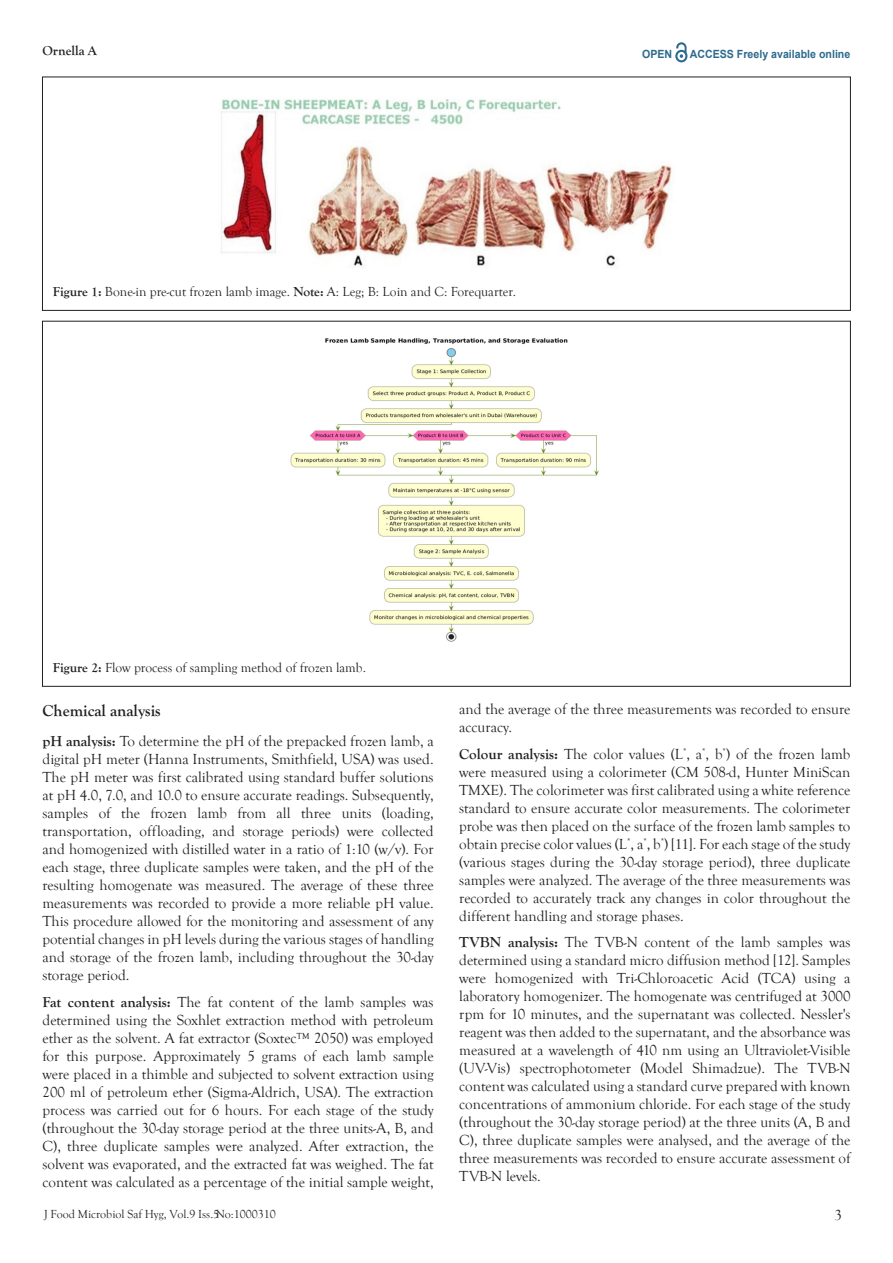
<style>
.page{position:relative;width:893px;height:1263px;background:#fff}
.page>*{position:absolute;margin:0;border:0;box-sizing:border-box;transform-origin:0 0}
.t1{font:700 16.5px "Goudy Old Style T";color:#231f20}
.t2{font:15px/18px "Goudy Old Style T";color:#231f20;text-align:justify}
.t3{font:13.5px "Goudy Old Style T";color:#231f20}
.t4{font:700 13.5px "Goudy Old Style T";color:#231f20}
.t5{font:12px "Goudy Old Style T";color:#231f20}
.t6{font:700 11.25px "Arial";color:#2d6a8e;scale:.94 1}
.s1{font-weight:700}
</style>
<div class="page">
<svg style="left:675px;top:43px;width:12px;height:19px"></svg>
<img style="left:221px;top:99px;width:451px;height:169px">
<img style="left:290px;top:338px;width:309px;height:304px">
<p class="t4" style="left:43px;top:43px;width:56px">Ornella A</p>
<p class="t6" style="left:642px;top:47px;width:34px">OPEN</p>
<p class="t6" style="left:690px;top:46px;width:172px">ACCESS Freely available online</p>
<p class="t3" style="left:53px;top:284px;width:465px"><span class="s1">Figure 1:</span> Bone-in pre-cut frozen lamb image. <span class="s1">Note:</span> A: Leg; B: Loin and C: Forequarter.</p>
<p class="t3" style="left:53px;top:660px;width:315px"><span class="s1">Figure 2:</span> Flow process of sampling method of frozen lamb.</p>
<p class="t1" style="left:43px;top:701px;width:120px">Chemical analysis</p>
<p class="t2" style="left:43px;top:733px;width:393px"><span class="s1">pH analysis:</span> To determine the pH of the prepacked frozen lamb, a digital pH meter (Hanna Instruments, Smithfield, USA) was used.<br>The pH meter was first calibrated using standard buffer solutions at pH 4.0, 7.0, and 10.0 to ensure accurate readings. Subsequently, samples of the frozen lamb from all three units (loading, transportation, offloading, and storage periods) were collected and homogenized with distilled water in a ratio of 1:10 (w/v). For each stage, three duplicate samples were taken, and the pH of the resulting homogenate was measured. The average of these three measurements was recorded to provide a more reliable pH value.<br>This procedure allowed for the monitoring and assessment of any potential changes in pH levels during the various stages of handling and storage of the frozen lamb, including throughout the 30-day storage period.</p>
<p class="t2" style="left:43px;top:993px;width:393px"><span class="s1">Fat content analysis:</span> The fat content of the lamb samples was determined using the Soxhlet extraction method with petroleum ether as the solvent. A fat extractor (Soxtec™ 2050) was employed for this purpose. Approximately 5 grams of each lamb sample were placed in a thimble and subjected to solvent extraction using 200 ml of petroleum ether (Sigma-Aldrich, USA). The extraction process was carried out for 6 hours. For each stage of the study (throughout the 30-day storage period at the three units-A, B, and C), three duplicate samples were analyzed. After extraction, the solvent was evaporated, and the extracted fat was weighed. The fat content was calculated as a percentage of the initial sample weight,</p>
<p class="t5" style="left:44px;top:1207px;width:233px">J Food Microbiol Saf Hyg, Vol.9 Iss.5No:1000310</p>
<p class="t2" style="left:459px;top:701px;width:393px">and the average of the three measurements was recorded to ensure accuracy.</p>
<p class="t2" style="left:459px;top:745px;width:393px"><span class="s1">Colour analysis:</span> The color values (L<sup>*</sup>, a<sup>*</sup>, b<sup>*</sup>) of the frozen lamb were measured using a colorimeter (CM 508-d, Hunter MiniScan TMXE). The colorimeter was first calibrated using a white reference standard to ensure accurate color measurements. The colorimeter probe was then placed on the surface of the frozen lamb samples to obtain precise color values (L<sup>*</sup>, a<sup>*</sup>, b<sup>*</sup>) [11]. For each stage of the study (various stages during the 30-day storage period), three duplicate samples were analyzed. The average of the three measurements was recorded to accurately track any changes in color throughout the different handling and storage phases.</p>
<p class="t2" style="left:459px;top:934px;width:393px"><span class="s1">TVBN analysis:</span> The TVB-N content of the lamb samples was determined using a standard micro diffusion method [12]. Samples were homogenized with Tri-Chloroacetic Acid (TCA) using a laboratory homogenizer. The homogenate was centrifuged at 3000 rpm for 10 minutes, and the supernatant was collected. Nessler's reagent was then added to the supernatant, and the absorbance was measured at a wavelength of 410 nm using an Ultraviolet-Visible (UV-Vis) spectrophotometer (Model Shimadzue). The TVB-N content was calculated using a standard curve prepared with known concentrations of ammonium chloride. For each stage of the study (throughout the 30-day storage period) at the three units (A, B and C), three duplicate samples were analysed, and the average of the three measurements was recorded to ensure accurate assessment of TVB-N levels.</p>
<p class="t2" style="left:834px;top:1207px;width:9px">3</p>
</div>
